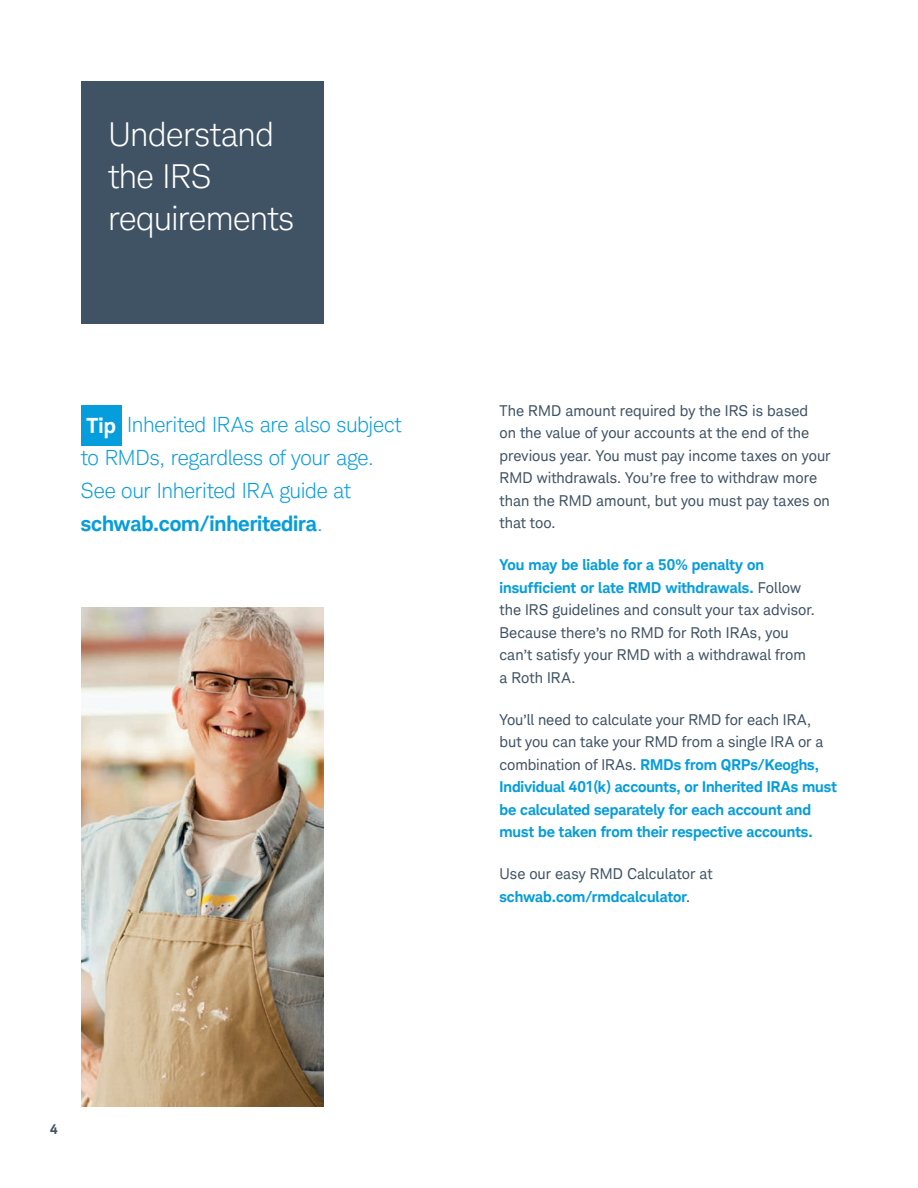
<style>
.page{position:relative;width:918px;height:1188px;background:#fff}
.page>*{position:absolute;margin:0;border:0;box-sizing:border-box;transform-origin:0 0}
.t1{font:300 33px/42px "Charles Modern";letter-spacing:-.015em;color:#fff}
.t2{font:300 21px/33px "Charles Modern";letter-spacing:-.015em;color:#069ddc}
.t3{font:15px/22.5px "Charles Modern";color:#405364}
.t4{font:700 15px/22.5px "Charles Modern";color:#069ddc}
.t5{font:700 13.5px "Charles Modern";color:#405364}
.s1{font-weight:700;color:#fff}
.s2{font-weight:700}
.s3{font-weight:700;color:#069ddc}
.s4{font-weight:400;color:#405364}
</style>
<div class="page">
<img style="left:81px;top:608px;width:243px;height:499px">
<div style="left:81px;top:81px;width:243px;height:243px;background:#405364"></div>
<div style="left:81px;top:405px;width:41px;height:41px;background:#069ddc"></div>
<h1 class="t1" style="left:108px;top:113px;width:188px">Understand the IRS requirements</h1>
<h2 class="t2" style="left:81px;top:408px;width:322px"><span class="s1">Tip</span> Inherited IRAs are also subject to RMDs, regardless of your age.<br>See our Inherited IRA guide at <span class="s2">schwab.com/inheritedira</span>.</h2>
<p class="t5" style="left:50px;top:1121px;width:9px">4</p>
<p class="t3" style="left:500px;top:399px;width:333px">The RMD amount required by the IRS is based<br>on the value of your accounts at the end of the previous year. You must pay income taxes on your RMD withdrawals. You’re free to withdraw more than the RMD amount, but you must pay taxes on that too.</p>
<p class="t3" style="left:500px;top:554px;width:317px"><span class="s3">You may be liable for a 50% penalty on insufficient or late RMD withdrawals.</span> Follow the IRS guidelines and consult your tax advisor.<br>Because there’s no RMD for Roth IRAs, you can’t satisfy your RMD with a withdrawal from a Roth IRA.</p>
<p class="t4" style="left:500px;top:708px;width:339px"><span class="s4">You’ll need to calculate your RMD for each IRA,<br>but you can take your RMD from a single IRA or a combination of IRAs.</span> RMDs from QRPs/Keoghs, Individual 401(k) accounts, or Inherited IRAs must be calculated separately for each account and must be taken from their respective accounts.</p>
<p class="t3" style="left:500px;top:863px;width:214px">Use our easy RMD Calculator at <span class="s3">schwab.com/rmdcalculator</span>.</p>
</div>
